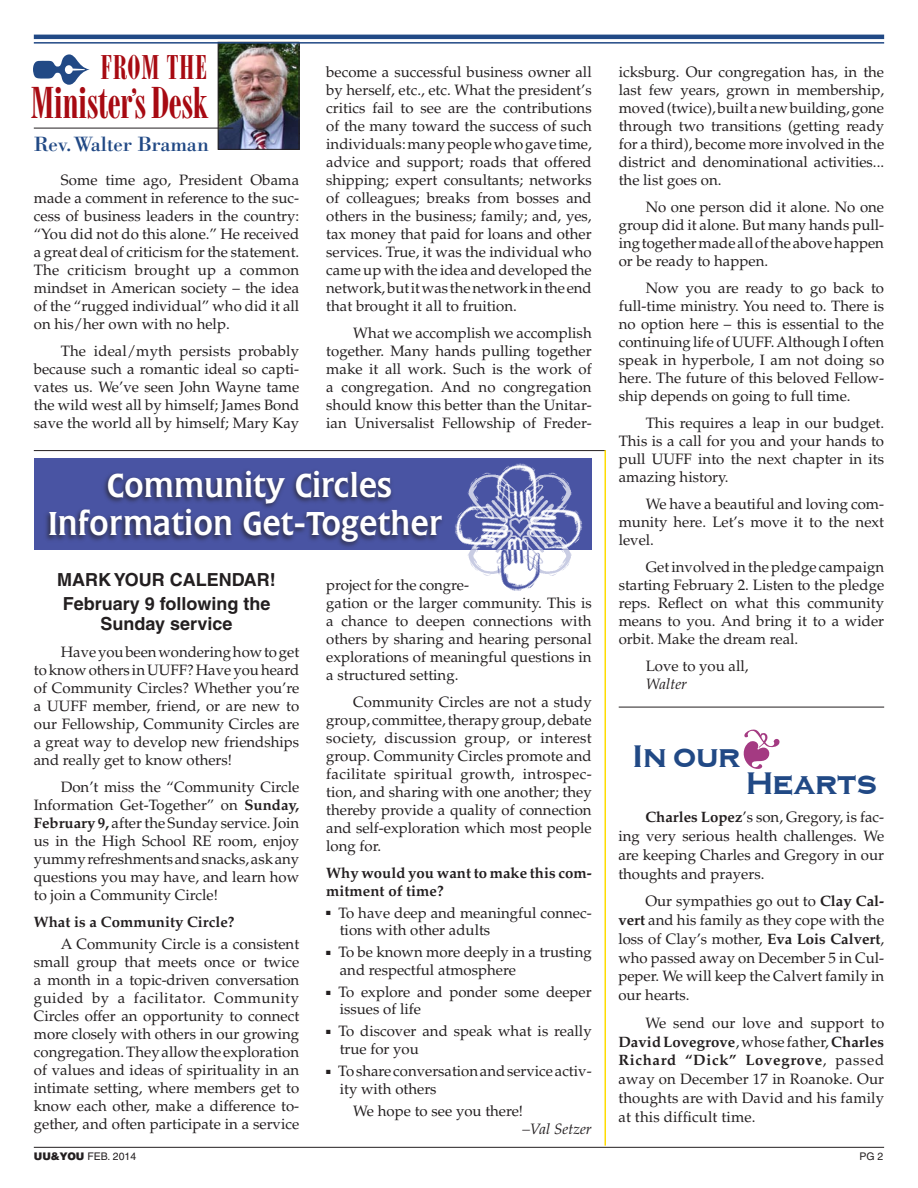
<style>
.page{position:relative;width:918px;height:1188px;background:#fff}
.page>*{position:absolute;margin:0;border:0;box-sizing:border-box;transform-origin:0 0}
.t1{font:42px "Bodoni Campanile";letter-spacing:-.01em;color:#a70a12}
.t2{font:700 40.65px "Copperplate Gothic BT";letter-spacing:-.075em;color:#214985}
.t3{font:34.5px/37.7px "Flare Gothic";color:#fff;text-align:center}
.t4{font:32.25px "Bodoni Campanile";letter-spacing:.02em;color:#a70a12}
.t5{font:21.45px "Bodoni BT";letter-spacing:-.01em;color:#214985}
.t6{font:700 18px/24px "Helvetica";color:#231f20;text-align:center}
.t7{font:15px/18px "Palatino";color:#231f20;text-align:justify}
.t8{font:700 15px/17.5px "Palatino";color:#231f20}
.t9{font:italic 15px "Palatino";color:#231f20}
.t10{font:10.5px "Helvetica";color:#231f20}
.s1{font-size:35.55px}
.s2{font-weight:700}
.s3{font-family:"Swiss 721 BT";font-weight:900}
</style>
<div class="page">
<div style="left:34px;top:458px;width:557px;height:92px;background:#4954a3"></div>
<hr style="left:34px;top:1147px;width:850px;height:1px;background:#231f20">
<img style="left:455px;top:458px;width:137px;height:92px">
<img style="left:468px;top:550px;width:104px;height:21px">
<img style="left:479px;top:550px;width:80px;height:41px">
<div style="left:42px;top:467px;width:403px;height:82px;background:#231f20;opacity:.75"></div>
<hr style="left:619px;top:707px;width:265px;height:1px;background:#231f20">
<hr style="left:34px;top:450px;width:572px;height:1px;background:#231f20">
<img style="left:220px;top:44px;width:77px;height:104px">
<div style="left:218px;top:42px;width:81px;height:108px;border:1px solid #231f20"></div>
<hr style="left:34px;top:128px;width:199px;height:1px;background:#231f20">
<hr style="left:34px;top:35px;width:850px;height:4px;background:#214985">
<hr style="left:34px;top:42px;width:850px;height:2px;background:#214985">
<hr style="left:604px;top:450px;width:2px;height:696px;background:#ffdc01">
<h1 class="t1" style="left:31px;top:79px;width:178px"><sup>✒</sup> <span class="s1">’</span>s Desk</h1>
<h3 class="t4" style="left:101px;top:49px;width:108px">FROM THE</h3>
<h1 class="t1" style="left:31px;top:79px;width:103px">Minister</h1>
<h3 class="t5" style="left:34px;top:130px;width:177px">Rev. Walter Braman</h3>
<p class="t7" style="left:34px;top:171px;width:267px;text-indent:27px">Some time ago, President Obama made a comment in reference to the suc&shy;cess of business leaders in the country: “You did not do this alone.” He received a great deal of criticism for the statement.<br>The criticism brought up a common mindset in American society – the idea of the “rugged individual” who did it all on his/her own with no help.</p>
<p class="t7" style="left:34px;top:342px;width:267px;text-indent:27px">The ideal/myth persists probably because such a romantic ideal so capti&shy;vates us. We’ve seen John Wayne tame the wild west all by himself; James Bond save the world all by himself; Mary Kay</p>
<p class="t7" style="left:326px;top:63px;width:267px">become a successful business owner all by herself, etc., etc. What the president’s critics fail to see are the contributions of the many toward the success of such individuals: many people who gave time, advice and support; roads that offered shipping; expert consultants; networks of colleagues; breaks from bosses and others in the business; family; and, yes, tax money that paid for loans and other services. True, it was the individual who came up with the idea and developed the network, but it was the network in the end that brought it all to fruition.</p>
<p class="t7" style="left:326px;top:324px;width:267px;text-indent:27px">What we accomplish we accomplish together. Many hands pulling together make it all work. Such is the work of a congregation. And no congregation should know this better than the Unitar&shy;ian Universalist Fellowship of Freder-</p>
<h3 class="t3" style="left:48px;top:467px;width:396px">Community Circles<br>Information Get-Together</h3>
<p class="t6" style="left:57px;top:568px;width:220px">MARK YOUR CALENDAR!<br>February 9 following the</p>
<p class="t6" style="left:101px;top:611px;width:133px">Sunday service</p>
<p class="t7" style="left:34px;top:643px;width:267px;text-indent:27px">Have you been wondering how to get to know others in UUFF? Have you heard of Community Circles? Whether you’re a UUFF member, friend, or are new to our Fellowship, Community Circles are a great way to develop new friendships and really get to know others!</p>
<p class="t7" style="left:34px;top:778px;width:267px;text-indent:27px">Don’t miss the “Community Circle Information Get-Together” on <span class="s2">Sunday, February 9,</span> after the Sunday service. Join us in the High School RE room, enjoy yummy refreshments and snacks, ask any questions you may have, and learn how to join a Community Circle!</p>
<p class="t8" style="left:34px;top:913px;width:202px">What is a Community Circle?</p>
<p class="t7" style="left:34px;top:936px;width:267px;text-indent:27px">A Community Circle is a consistent small group that meets once or twice a month in a topic-driven conversation guided by a facilitator. Community Circles offer an opportunity to connect more closely with others in our growing congregation. They allow the exploration of values and ideas of spirituality in an intimate setting, where members get to know each other, make a difference to&shy;gether, and often participate in a service</p>
<p class="t7" style="left:326px;top:576px;width:267px;text-align:left">project for the congre-<br>gation or the larger community. This is a chance to deepen connections with others by sharing and hearing personal explorations of meaningful questions in a structured setting.</p>
<p class="t7" style="left:326px;top:693px;width:267px;text-indent:27px">Community Circles are not a study group, committee, therapy group, debate society, discussion group, or interest group. Community Circles promote and facilitate spiritual growth, introspec&shy;tion, and sharing with one another; they thereby provide a quality of connection and self-exploration which most people long for.</p>
<p class="t8" style="left:326px;top:864px;width:267px">Why would you want to make this com&shy;mitment of time?</p>
<p class="t7" style="left:340px;top:904px;width:253px;line-height:17.5px;text-indent:-14px">■ To have deep and meaningful connec&shy;tions with other adults</p>
<p class="t7" style="left:340px;top:944px;width:253px;line-height:17.5px;text-indent:-14px">■ To be known more deeply in a trusting and respectful atmosphere</p>
<p class="t7" style="left:340px;top:983px;width:253px;line-height:17.5px;text-indent:-14px">■ To explore and ponder some deeper issues of life</p>
<p class="t7" style="left:340px;top:1023px;width:253px;line-height:17.5px;text-indent:-14px">■ To discover and speak what is really true for you</p>
<p class="t7" style="left:340px;top:1062px;width:253px;line-height:17.5px;text-indent:-14px">■ To share conversation and service activ&shy;ity with others</p>
<p class="t7" style="left:353px;top:1102px;width:171px">We hope to see you there!</p>
<p class="t9" style="left:522px;top:1120px;width:71px">–Val Setzer</p>
<p class="t7" style="left:619px;top:63px;width:267px">icksburg. Our congregation has, in the last few years, grown in membership, moved (twice), built a new building, gone through two transitions (getting ready for a third), become more involved in the district and denominational activities... the list goes on.</p>
<p class="t7" style="left:619px;top:198px;width:267px;text-indent:27px">No one person did it alone. No one group did it alone. But many hands pull&shy;ing together made all of the above happen or be ready to happen.</p>
<p class="t7" style="left:619px;top:279px;width:267px;text-indent:27px">Now you are ready to go back to full-time ministry. You need to. There is no option here – this is essential to the continuing life of UUFF. Although I often speak in hyperbole, I am not doing so here. The future of this beloved Fellow&shy;ship depends on going to full time.</p>
<p class="t7" style="left:619px;top:414px;width:267px;text-indent:27px">This requires a leap in our budget.<br>This is a call for you and your hands to pull UUFF into the next chapter in its amazing history.</p>
<p class="t7" style="left:619px;top:495px;width:267px;text-indent:27px">We have a beautiful and loving com&shy;munity here. Let’s move it to the next level.</p>
<p class="t7" style="left:619px;top:558px;width:267px;text-indent:27px">Get involved in the pledge campaign starting February 2. Listen to the pledge reps. Reflect on what this community means to you. And bring it to a wider orbit. Make the dream real.</p>
<p class="t7" style="left:646px;top:657px;width:104px">Love to you all,</p>
<p class="t9" style="left:646px;top:675px;width:43px">Walter</p>
<h2 class="t2" style="left:631px;top:734px;width:113px">In our</h2>
<h2 class="t2" style="left:744px;top:761px;width:136px">Hearts</h2>
<p class="t7" style="left:618px;top:808px;width:267px;line-height:18.8px;text-indent:27px"><span class="s2">Charles Lopez</span>’s son, Gregory, is fac&shy;ing very serious health challenges. We are keeping Charles and Gregory in our thoughts and prayers.</p>
<p class="t7" style="left:618px;top:892px;width:267px;line-height:18.8px;text-indent:27px">Our sympathies go out to <span class="s2">Clay Cal&shy;vert</span> and his family as they cope with the loss of Clay’s mother, <span class="s2">Eva Lois Calvert</span>, who passed away on December 5 in Cul&shy;peper. We will keep the Calvert family in our hearts.</p>
<p class="t7" style="left:618px;top:1014px;width:267px;line-height:18.8px;text-indent:27px">We send our love and support to <span class="s2">David Lovegrove</span>, whose father, <span class="s2">Charles Richard “Dick” Lovegrove</span>, passed away on December 17 in Roanoke. Our thoughts are with David and his family at this difficult time.</p>
<p class="t10" style="left:34px;top:1151px;width:104px"><span class="s3">UU&amp;YOU</span> FEB. 2014</p>
<p class="t10" style="left:859px;top:1151px;width:25px">PG 2</p>
</div>
